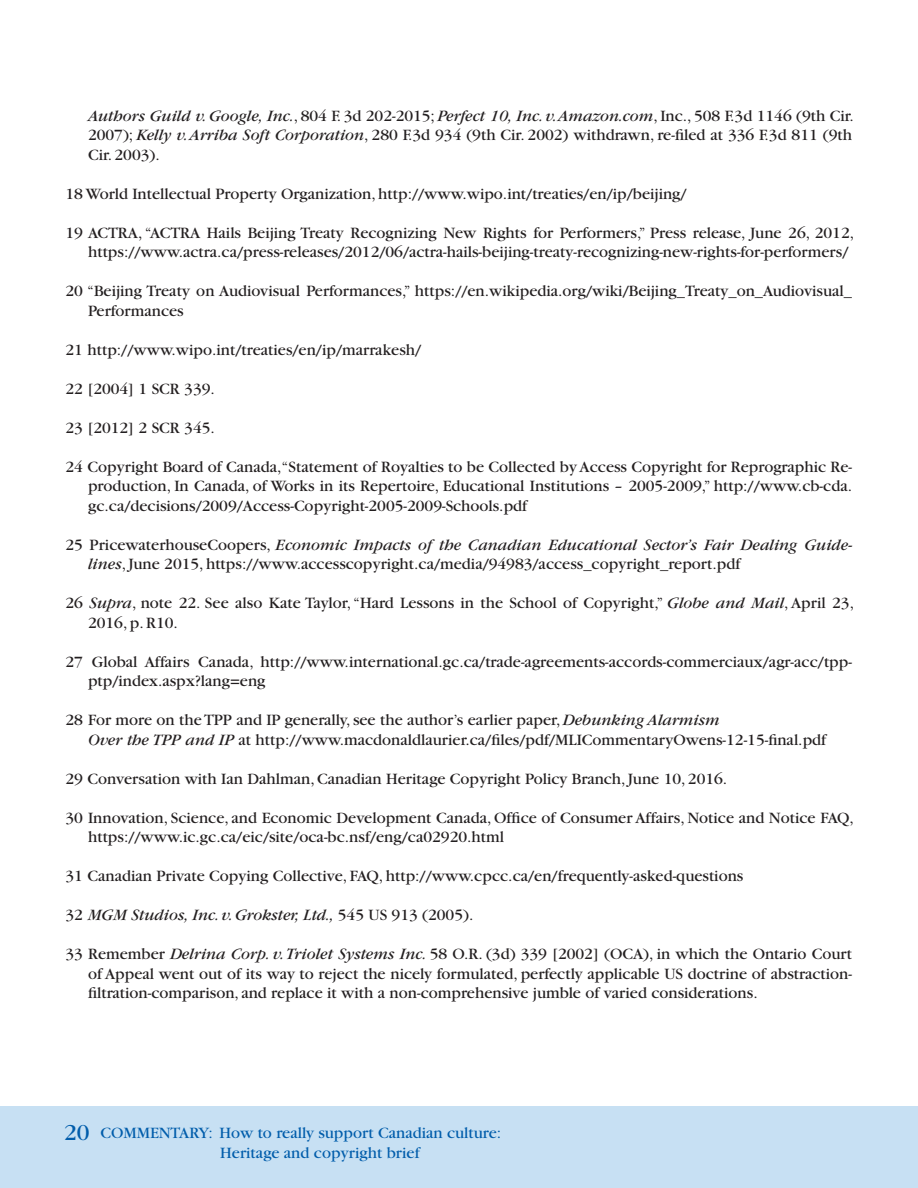
<style>
.page{position:relative;width:918px;height:1188px;background:#fff}
.page>*{position:absolute;margin:0;border:0;box-sizing:border-box;transform-origin:0 0}
.t1{font:24px "Garamond";color:#015dab}
.t2{font:16.5px/19.5px "Garamond";color:#231f20}
.t3{font:16.5px/19.5px "Garamond";color:#015dab}
.t4{font:italic 16.5px "Garamond";color:#231f20}
.s1{font-style:italic}
.s2{font-style:normal}
</style>
<div class="page">
<div style="left:0;top:1106px;width:918px;height:82px;background:#c7e0f3"></div>
<p class="t2" style="left:88px;top:106px;width:767px;text-align:justify"><span class="s1">Authors Guild v. Google, Inc.</span>, 804 F. 3d 202-2015; <span class="s1">Perfect 10, Inc. v. Amazon.com</span>, Inc., 508 F.3d 1146 (9th Cir.<br>2007); <span class="s1">Kelly v. Arriba Soft Corporation</span>, 280 F.3d 934 (9th Cir. 2002) withdrawn, re-filed at 336 F.3d 811 (9th Cir. 2003).</p>
<p class="t2" style="left:66px;top:184px;width:623px">18 World Intellectual Property Organization, http://www.wipo.int/treaties/en/ip/beijing/</p>
<p class="t2" style="left:88px;top:223px;width:768px;text-indent:-23px">19 ACTRA, “ACTRA Hails Beijing Treaty Recognizing New Rights for Performers,” Press release, June 26, 2012, https://www.actra.ca/press-releases/2012/06/actra-hails-beijing-treaty-recognizing-new-rights-for-performers/</p>
<p class="t2" style="left:88px;top:281px;width:766px;text-indent:-23px">20 “Beijing Treaty on Audiovisual Performances,” https://en.wikipedia.org/wiki/Beijing_Treaty_on_Audiovisual_<br>Performances</p>
<p class="t2" style="left:66px;top:340px;width:357px">21 http://www.wipo.int/treaties/en/ip/marrakesh/</p>
<p class="t2" style="left:66px;top:379px;width:151px">22 [2004] 1 SCR 339.</p>
<p class="t2" style="left:66px;top:418px;width:151px">23 [2012] 2 SCR 345.</p>
<p class="t2" style="left:88px;top:457px;width:766px;text-align:justify;text-indent:-23px">24 Copyright Board of Canada,“Statement of Royalties to be Collected by Access Copyright for Reprographic Re&shy;production, In Canada, of Works in its Repertoire, Educational Institutions <span class="s1">–</span> 2005-2009,” http://www.cb-cda. gc.ca/decisions/2009/Access-Copyright-2005-2009-Schools.pdf</p>
<p class="t2" style="left:88px;top:535px;width:766px;text-indent:-23px">25 PricewaterhouseCoopers, <span class="s1">Economic Impacts of the Canadian Educational Sector’s Fair Dealing Guide&shy;lines</span>, June 2015, https://www.accesscopyright.ca/media/94983/access_copyright_report.pdf</p>
<p class="t2" style="left:88px;top:593px;width:767px;text-indent:-22px">26 <span class="s1">Supra</span>, note 22. See also Kate Taylor, “Hard Lessons in the School of Copyright,” <span class="s1">Globe and Mail</span>, April 23,<br>2016, p. R10.</p>
<p class="t2" style="left:88px;top:652px;width:766px;text-indent:-23px">27 Global Affairs Canada, http://www.international.gc.ca/trade-agreements-accords-commerciaux/agr-acc/tpp&shy;ptp/index.aspx?lang=eng</p>
<p class="t2" style="left:88px;top:711px;width:740px;text-indent:-23px">28 For more on the TPP and IP generally, see the author’s earlier paper, <span class="s1">Debunking Alarmism<br>Over the TPP and IP</span> at http://www.macdonaldlaurier.ca/files/pdf/MLICommentaryOwens-12-15-final.pdf</p>
<p class="t2" style="left:66px;top:769px;width:663px">29 Conversation with Ian Dahlman, Canadian Heritage Copyright Policy Branch, June 10, 2016.</p>
<p class="t2" style="left:88px;top:808px;width:767px;text-indent:-23px">30 Innovation, Science, and Economic Development Canada, Office of Consumer Affairs, Notice and Notice FAQ, https://www.ic.gc.ca/eic/site/oca-bc.nsf/eng/ca02920.html</p>
<p class="t2" style="left:66px;top:867px;width:679px">31 Canadian Private Copying Collective, FAQ, http://www.cpcc.ca/en/frequently-asked-questions</p>
<p class="t4" style="left:66px;top:907px;width:409px"><span class="s2">32</span> MGM Studios, Inc. v. Grokster, Ltd., <span class="s2">545 US 913 (2005).</span></p>
<p class="t2" style="left:88px;top:945px;width:766px;text-align:justify;text-indent:-23px">33 Remember <span class="s1">Delrina Corp. v. Triolet Systems Inc.</span> 58 O.R. (3d) 339 [2002] (OCA), in which the Ontario Court of Appeal went out of its way to reject the nicely formulated, perfectly applicable US doctrine of abstraction&shy;filtration-comparison, and replace it with a non-comprehensive jumble of varied considerations.</p>
<h1 class="t1" style="left:64px;top:1120px;width:27px">20</h1>
<p class="t3" style="left:220px;top:1124px;width:283px;text-indent:-120px">Commentary: How to really support Canadian culture:<br>Heritage and copyright brief</p>
</div>
